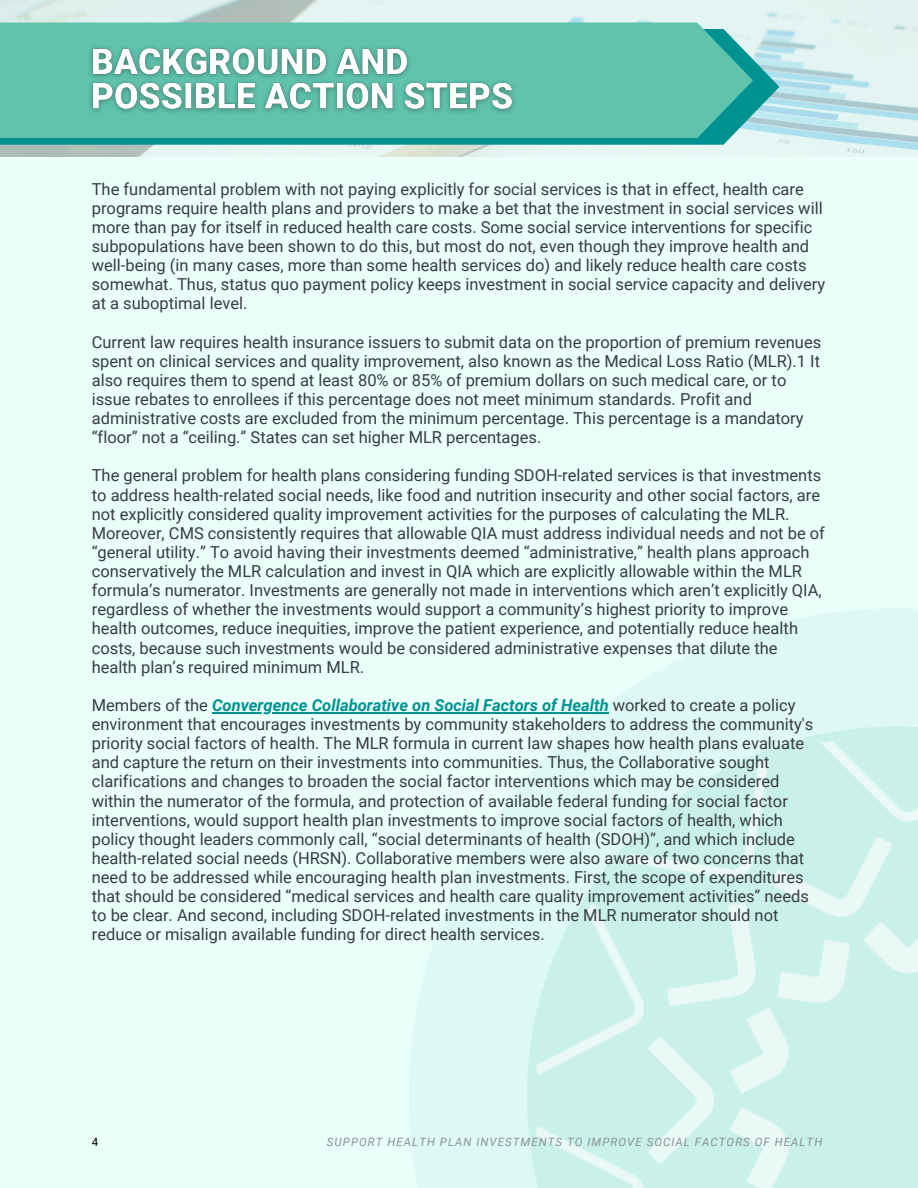
<style>
.page{position:relative;width:918px;height:1188px;background:#eafffa}
.page>*{position:absolute;margin:0;border:0;box-sizing:border-box;transform-origin:0 0}
.t1{font:16.5px/19.2px "Roboto";color:#373d42}
.t2{font:italic 700 16.5px "Roboto";color:#009290}
.t3{font:italic 11.55px "Roboto";letter-spacing:.09em;color:#899297}
.t4{font:11.55px "Roboto";color:#000}
.s1{font-weight:400;font-style:normal;color:#373d42}
</style>
<div class="page">
<div style="left:409px;top:608px;width:509px;height:580px;background:#def9f5"></div>
<img style="left:535px;top:734px;width:383px;height:454px">
<hr style="left:212px;top:712px;width:397px;height:1px;background:#009290">
<img style="left:0;top:0;width:918px;height:156px">
<svg style="left:0;top:29px;width:780px;height:116px;background:#42adae"></svg>
<div style="left:0;top:23px;width:753px;height:115px;background:#60c3ad"></div>
<img style="left:83px;top:40px;width:438px;height:80px">
<p class="t1" style="left:92px;top:179px;width:735px">The fundamental problem with not paying explicitly for social services is that in effect, health care programs require health plans and providers to make a bet that the investment in social services will more than pay for itself in reduced health care costs. Some social service interventions for specific subpopulations have been shown to do this, but most do not, even though they improve health and well-being (in many cases, more than some health services do) and likely reduce health care costs somewhat. Thus, status quo payment policy keeps investment in social service capacity and delivery at a suboptimal level.</p>
<h2 class="t1" style="left:92px;top:332px;width:731px">Current law requires health insurance issuers to submit data on the proportion of premium revenues spent on clinical services and quality improvement, also known as the Medical Loss Ratio (MLR).1 It also requires them to spend at least 80% or 85% of premium dollars on such medical care, or to issue rebates to enrollees if this percentage does not meet minimum standards. Profit and administrative costs are excluded from the minimum percentage. This percentage is a mandatory “floor” not a “ceiling.” States can set higher MLR percentages.</h2>
<h2 class="t1" style="left:92px;top:466px;width:735px">The general problem for health plans considering funding SDOH-related services is that investments to address health-related social needs, like food and nutrition insecurity and other social factors, are not explicitly considered quality improvement activities for the purposes of calculating the MLR.<br>Moreover, CMS consistently requires that allowable QIA must address individual needs and not be of “general utility.” To avoid having their investments deemed “administrative,” health plans approach conservatively the MLR calculation and invest in QIA which are explicitly allowable within the MLR formula’s numerator. Investments are generally not made in interventions which aren’t explicitly QIA, regardless of whether the investments would support a community’s highest priority to improve health outcomes, reduce inequities, improve the patient experience, and potentially reduce health costs, because such investments would be considered administrative expenses that dilute the health plan’s required minimum MLR.</h2>
<h2 class="t2" style="left:92px;top:696px;width:705px"><span class="s1">Members of the</span> Convergence Collaborative on Social Factors of Health <span class="s1">worked to create a policy</span></h2>
<h2 class="t1" style="left:92px;top:715px;width:723px">environment that encourages investments by community stakeholders to address the community's priority social factors of health. The MLR formula in current law shapes how health plans evaluate and capture the return on their investments into communities. Thus, the Collaborative sought clarifications and changes to broaden the social factor interventions which may be considered within the numerator of the formula, and protection of available federal funding for social factor interventions, would support health plan investments to improve social factors of health, which policy thought leaders commonly call, “social determinants of health (SDOH)”, and which include health-related social needs (HRSN). Collaborative members were also aware of two concerns that need to be addressed while encouraging health plan investments. First, the scope of expenditures that should be considered “medical services and health care quality improvement activities” needs to be clear. And second, including SDOH-related investments in the MLR numerator should not reduce or misalign available funding for direct health services.</h2>
<p class="t4" style="left:92px;top:1136px;width:8px">4</p>
<p class="t3" style="left:327px;top:1136px;width:497px">SUPPORT HEALTH PLAN INVESTMENTS TO IMPROVE SOCIAL FACTORS OF HEALTH</p>
</div>
